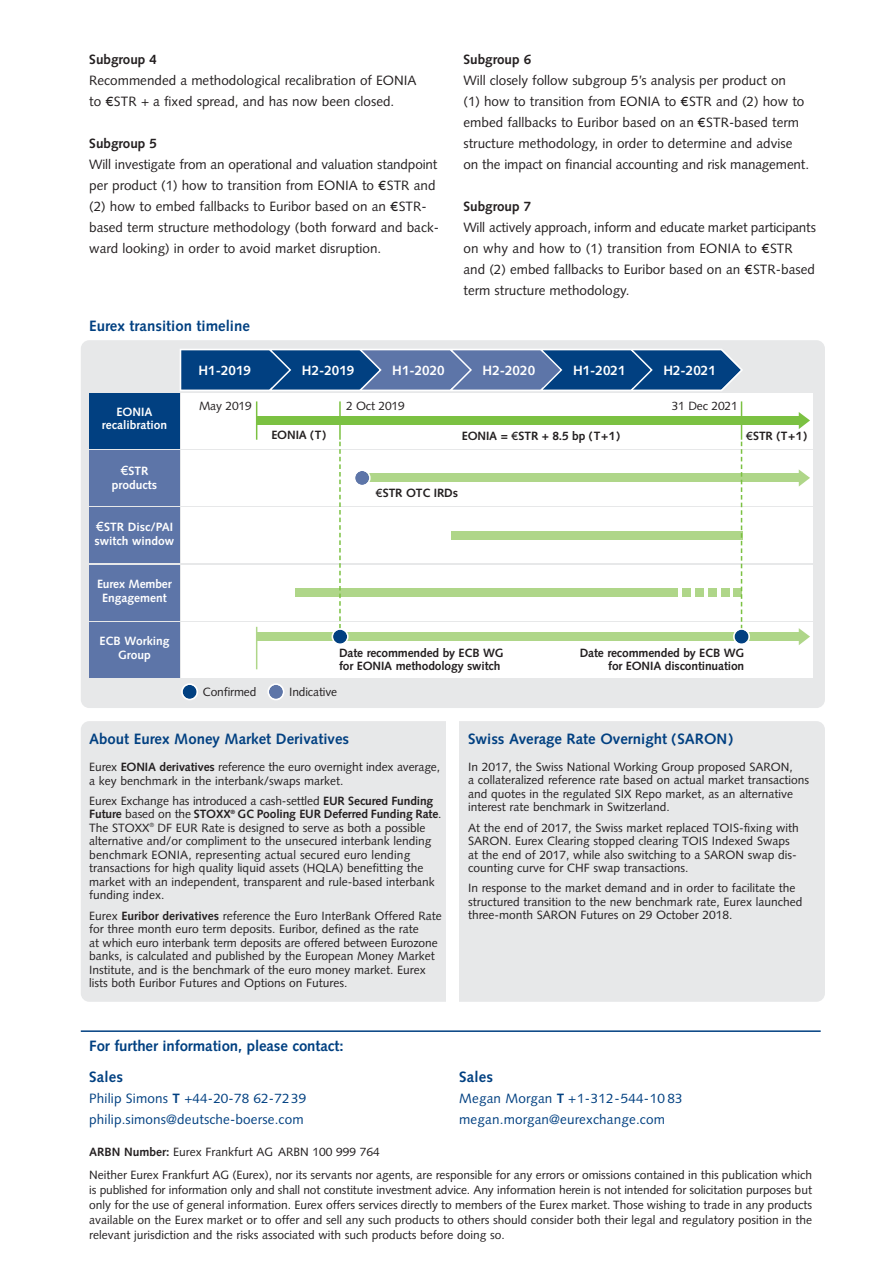
<style>
.page{position:relative;width:893px;height:1263px;background:#fff}
.page>*{position:absolute;margin:0;border:0;box-sizing:border-box;transform-origin:0 0}
.t1{font:700 15px/31.5px "Syntax";color:#014081}
.t2{font:13.5px/21px "Syntax";color:#231f20}
.t3{font:13.5px/21px "Syntax";letter-spacing:.01em;color:#014081}
.t4{font:700 13.5px "Syntax";color:#fff}
.t5{font:700 13.5px "Syntax";color:#231f20}
.t6{font:12px/13.5px "Syntax";color:#231f20}
.t7{font:700 12px/13.5px "Syntax";letter-spacing:-.01em;color:#231f20}
.t8{font:700 12px/13.5px "Syntax";color:#fff;text-align:center}
.s1{font-family:"Gill Sans Euro"}
.s2{font-family:"Gill Sans Euro";font-weight:400;font-size:13.5px}
.s3{font-family:"Gill Sans Euro";font-weight:400}
.s4{font-weight:700}
.s5{font-weight:700;color:#fff}
.s6{color:#fff}
</style>
<div class="page">
<div style="left:81px;top:340px;width:744px;height:368px;background:#e7e8e9;border-radius:9px"></div>
<div style="left:81px;top:721px;width:744px;height:281px;background:#e7e8e9;border-radius:9px"></div>
<hr style="left:81px;top:1030px;width:740px;height:2px;background:#014081">
<div style="left:446px;top:711px;width:13px;height:309px;background:#fff"></div>
<div style="left:89px;top:393px;width:91px;height:55px;background:#014081"></div>
<svg style="left:180px;top:349px;width:563px;height:42px;background:#366399"></svg>
<div style="left:181px;top:393px;width:631px;height:55px;background:#fff"></div>
<div style="left:256px;top:416px;width:543px;height:9px;background:#7bc142"></div>
<svg style="left:799px;top:412px;width:11px;height:17px"></svg>
<hr style="left:256px;top:401px;width:1px;height:39px;background:#7bc142">
<hr style="left:339px;top:401px;width:2px;height:39px;background:#7bc142">
<hr style="left:741px;top:401px;width:1px;height:39px;background:#7bc142">
<div style="left:89px;top:450px;width:91px;height:56px;background:#5d75a8"></div>
<div style="left:181px;top:450px;width:631px;height:56px;background:#fff"></div>
<div style="left:361px;top:474px;width:438px;height:8px;background:#afd689"></div>
<svg style="left:799px;top:469px;width:11px;height:17px"></svg>
<svg style="left:181px;top:683px;width:17px;height:17px"></svg>
<svg style="left:267px;top:683px;width:17px;height:17px"></svg>
<div style="left:89px;top:508px;width:91px;height:55px;background:#5d75a8"></div>
<div style="left:181px;top:508px;width:631px;height:55px;background:#fff"></div>
<div style="left:451px;top:531px;width:291px;height:9px;background:#afd689"></div>
<div style="left:89px;top:565px;width:91px;height:55px;background:#5d75a8"></div>
<div style="left:181px;top:565px;width:631px;height:55px;background:#fff"></div>
<div style="left:296px;top:588px;width:382px;height:9px;background:#afd689"></div>
<div style="left:682px;top:588px;width:9px;height:9px;background:#afd689"></div>
<div style="left:695px;top:588px;width:9px;height:9px;background:#afd689"></div>
<div style="left:708px;top:588px;width:9px;height:9px;background:#afd689"></div>
<div style="left:721px;top:588px;width:8px;height:9px;background:#afd689"></div>
<div style="left:89px;top:622px;width:91px;height:56px;background:#5d75a8"></div>
<div style="left:181px;top:622px;width:631px;height:56px;background:#fff"></div>
<div style="left:256px;top:632px;width:543px;height:9px;background:#afd689"></div>
<svg style="left:799px;top:628px;width:11px;height:17px"></svg>
<hr style="left:256px;top:627px;width:1px;height:42px;background:#afd689">
<svg style="left:332px;top:442px;width:39px;height:202px"></svg>
<svg style="left:733px;top:442px;width:17px;height:202px"></svg>
<p class="t5" style="left:89px;top:54px;width:69px">Subgroup 4</p>
<p class="t2" style="left:89px;top:71px;width:329px">Recommended a methodological recalibration of EONIA to <span class="s1">€</span>STR + a fixed spread, and has now been closed.</p>
<p class="t5" style="left:89px;top:138px;width:69px">Subgroup 5</p>
<p class="t2" style="left:89px;top:155px;width:351px">Will investigate from an operational and valuation standpoint per product (1) how to transition from EONIA to <span class="s1">€</span>STR and (2) how to embed fallbacks to Euribor based on an <span class="s1">€</span>STR&shy;based term structure methodology (both forward and back&shy;ward looking) in order to avoid market disruption.</p>
<p class="t1" style="left:89px;top:311px;width:162px">Eurex transition timeline</p>
<p class="t5" style="left:463px;top:54px;width:69px">Subgroup 6</p>
<p class="t2" style="left:463px;top:71px;width:347px">Will closely follow subgroup 5’s analysis per product on<br>(1) how to transition from EONIA to <span class="s1">€</span>STR and (2) how to embed fallbacks to Euribor based on an <span class="s1">€</span>STR-based term structure methodology, in order to determine and advise on the impact on financial accounting and risk management.</p>
<p class="t5" style="left:463px;top:201px;width:69px">Subgroup 7</p>
<p class="t2" style="left:463px;top:218px;width:354px">Will actively approach, inform and educate market participants on why and how to (1) transition from EONIA to <span class="s1">€</span>STR and (2) embed fallbacks to Euribor based on an <span class="s1">€</span>STR-based term structure methodology.</p>
<p class="t8" style="left:102px;top:406px;width:67px">EONIA recalibration</p>
<p class="t8" style="left:112px;top:465px;width:47px"><span class="s2">€</span>STR products</p>
<p class="t4" style="left:199px;top:364px;width:54px">H1-2019</p>
<p class="t6" style="left:199px;top:401px;width:54px">May 2019</p>
<p class="t4" style="left:302px;top:364px;width:54px">H2-2019</p>
<p class="t4" style="left:392px;top:364px;width:54px">H1-2020</p>
<p class="t4" style="left:483px;top:364px;width:54px">H2-2020</p>
<p class="t4" style="left:573px;top:364px;width:54px">H1-2021</p>
<p class="t4" style="left:663px;top:364px;width:54px">H2-2021</p>
<p class="t6" style="left:346px;top:401px;width:60px">2 Oct 2019</p>
<p class="t6" style="left:672px;top:401px;width:68px">31 Dec 2021</p>
<p class="t7" style="left:271px;top:429px;width:56px">EONIA (T)</p>
<p class="t7" style="left:462px;top:430px;width:160px">EONIA = <span class="s3">€</span>STR + 8.5 bp (T+1)</p>
<p class="t7" style="left:746px;top:430px;width:63px"><span class="s3">€</span>STR (T+1)</p>
<p class="t7" style="left:376px;top:487px;width:84px"><span class="s3">€</span>STR OTC IRDs</p>
<p class="t8" style="left:95px;top:521px;width:81px;text-align:left"><span class="s2">€</span>STR Disc/PAI switch window</p>
<p class="t8" style="left:97px;top:578px;width:76px">Eurex Member<br>Engagement</p>
<p class="t8" style="left:100px;top:636px;width:71px">ECB Working<br>Group</p>
<p class="t7" style="left:339px;top:647px;width:166px">Date recommended by ECB WG for EONIA methodology switch</p>
<p class="t7" style="left:580px;top:647px;width:166px;text-align:right">Date recommended by ECB WG for EONIA discontinuation</p>
<p class="t6" style="left:203px;top:686px;width:55px">Confirmed</p>
<p class="t6" style="left:289px;top:686px;width:50px">Indicative</p>
<p class="t1" style="left:89px;top:724px;width:261px">About Eurex Money Market Derivatives</p>
<p class="t6" style="left:89px;top:761px;width:352px">Eurex <span class="s4">EONIA derivatives</span> reference the euro overnight index average, a key benchmark in the interbank/swaps market.</p>
<p class="t6" style="left:89px;top:795px;width:354px">Eurex Exchange has introduced a cash-settled <span class="s4">EUR Secured Funding Future</span> based on the <span class="s4">STOXX</span><sup>®</sup> <span class="s4">GC Pooling EUR Deferred Funding Rate</span>.<br>The STOXX<sup>®</sup> DF EUR Rate is designed to serve as both a possible alternative and/or compliment to the unsecured interbank lending benchmark EONIA, representing actual secured euro lending transactions for high quality liquid assets (HQLA) benefitting the market with an independent, transparent and rule-based interbank funding index.</p>
<p class="t6" style="left:89px;top:910px;width:354px">Eurex <span class="s4">Euribor derivatives</span> reference the Euro InterBank Offered Rate for three month euro term deposits. Euribor, defined as the rate<br>at which euro interbank term deposits are offered between Eurozone banks, is calculated and published by the European Money Market Institute, and is the benchmark of the euro money market. Eurex lists both Euribor Futures and Options on Futures.</p>
<p class="t1" style="left:468px;top:724px;width:267px">Swiss Average Rate Overnight (SARON)</p>
<p class="t6" style="left:468px;top:761px;width:343px">In 2017, the Swiss National Working Group proposed SARON,<br>a collateralized reference rate based on actual market transactions and quotes in the regulated SIX Repo market, as an alternative interest rate benchmark in Switzerland.</p>
<p class="t6" style="left:468px;top:822px;width:332px">At the end of 2017, the Swiss market replaced TOIS-fixing with SARON. Eurex Clearing stopped clearing TOIS Indexed Swaps at the end of 2017, while also switching to a SARON swap dis&shy;counting curve for CHF swap transactions.</p>
<p class="t6" style="left:468px;top:882px;width:336px">In response to the market demand and in order to facilitate the structured transition to the new benchmark rate, Eurex launched three-month SARON Futures on 29 October 2018.</p>
<p class="t1" style="left:89px;top:1031px;width:256px">For further information, please contact:<br>Sales</p>
<p class="t3" style="left:89px;top:1089px;width:219px">Philip Simons <span class="s4">T</span> +44-20-78 62-7239 philip.simons@deutsche-boerse.com</p>
<p class="t1" style="left:459px;top:1063px;width:35px">Sales</p>
<p class="t3" style="left:459px;top:1089px;width:225px">Megan Morgan <span class="s4">T</span> +1-312-544-10 83 megan.morgan@eurexchange.com</p>
<p class="t6" style="left:89px;top:1142px;width:724px;line-height:22.5px"><span class="s4">ARBN Number:</span> Eurex Frankfurt AG ARBN 100 999 764 <span class="s5">Order Number:</span> <span class="s6">E1E-000-0000<br></span>Neither Eurex Frankfurt AG (Eurex), nor its servants nor agents, are responsible for any errors or omissions contained in this publication which</p>
<p class="t6" style="left:89px;top:1183px;width:724px;line-height:15px;text-align:justify">is published for information only and shall not constitute investment advice. Any information herein is not intended for solicitation purposes but only for the use of general information. Eurex offers services directly to members of the Eurex market. Those wishing to trade in any products available on the Eurex market or to offer and sell any such products to others should consider both their legal and regulatory position in the relevant jurisdiction and the risks associated with such products before doing so.</p>
</div>
